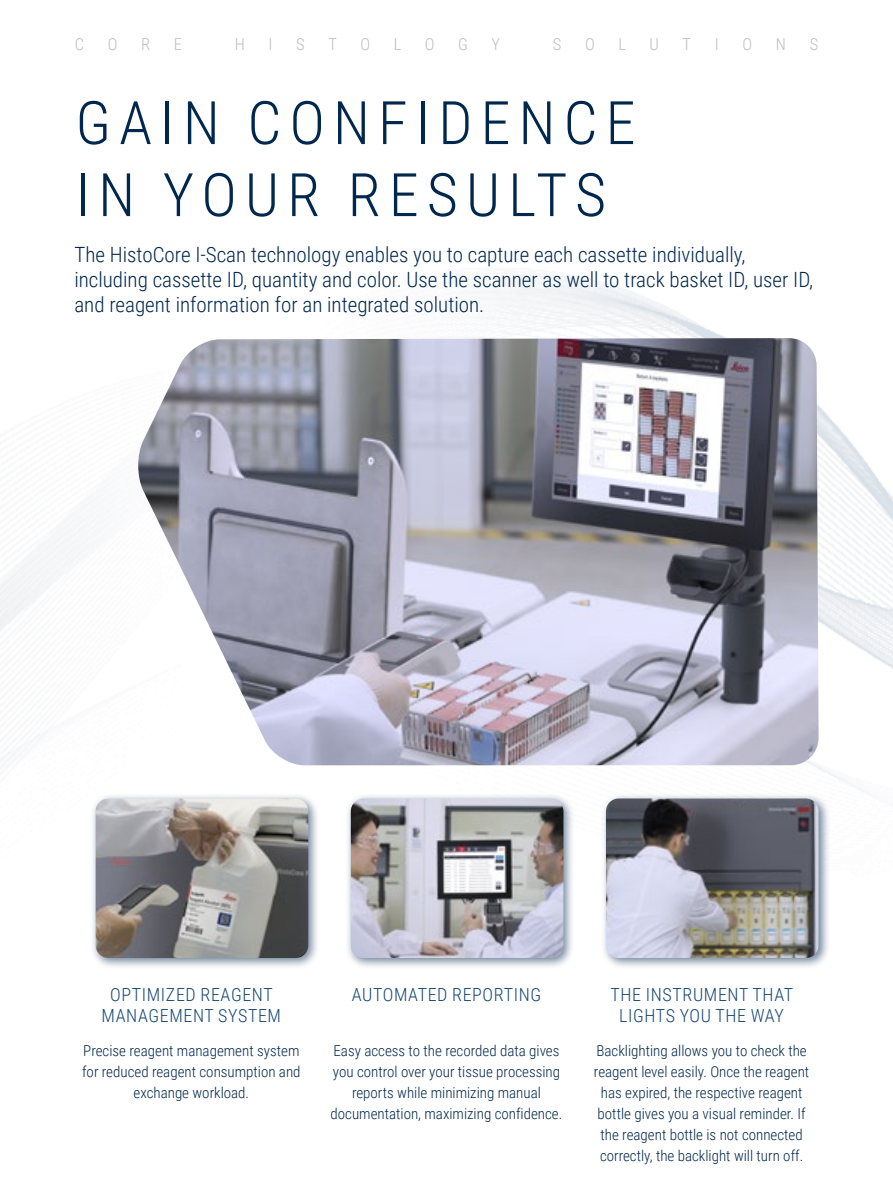
<style>
.page{position:relative;width:893px;height:1191px;background:#fff}
.page>*{position:absolute;margin:0;border:0;box-sizing:border-box;transform-origin:0 0}
.t1{font:300 60px/72px "Roboto Condensed";letter-spacing:.135em;color:#00274d}
.t2{font:300 21px/25.2px "Roboto Condensed";color:#00274d}
.t3{font:300 18px/21px "Roboto Condensed";letter-spacing:.035em;color:#154571;text-align:center}
.t4{font:300 16.5px "Roboto Condensed";color:#bcbec0}
.t5{font:300 15px/21px "Roboto Condensed";color:#00274d;text-align:center}
</style>
<div class="page">
<img style="left:0;top:273px;width:893px;height:517px">
<img style="left:137px;top:338px;width:682px;height:427px">
<div style="left:91px;top:793px;width:229px;height:176px;background:#00274d;opacity:.55"></div>
<img style="left:96px;top:798px;width:212px;height:160px">
<div style="left:601px;top:793px;width:229px;height:176px;background:#00274d;opacity:.55"></div>
<img style="left:606px;top:798px;width:213px;height:160px">
<div style="left:346px;top:793px;width:229px;height:176px;background:#00274d;opacity:.55"></div>
<img style="left:351px;top:798px;width:212px;height:160px">
<p class="t4" style="left:75px;top:32px;width:11px">C</p>
<p class="t4" style="left:108px;top:32px;width:11px">O</p>
<p class="t4" style="left:141px;top:32px;width:11px">R</p>
<p class="t4" style="left:174px;top:32px;width:10px">E</p>
<p class="t4" style="left:235px;top:32px;width:12px">H</p>
<p class="t4" style="left:269px;top:32px;width:6px">I</p>
<p class="t4" style="left:296px;top:32px;width:10px">S</p>
<p class="t4" style="left:328px;top:32px;width:10px">T</p>
<p class="t4" style="left:360px;top:32px;width:11px">O</p>
<p class="t4" style="left:394px;top:32px;width:9px">L</p>
<p class="t4" style="left:425px;top:32px;width:11px">O</p>
<p class="t4" style="left:458px;top:32px;width:11px">G</p>
<p class="t4" style="left:492px;top:32px;width:10px">Y</p>
<p class="t4" style="left:553px;top:32px;width:10px">S</p>
<p class="t4" style="left:585px;top:32px;width:11px">O</p>
<p class="t4" style="left:618px;top:32px;width:9px">L</p>
<p class="t4" style="left:649px;top:32px;width:11px">U</p>
<p class="t4" style="left:682px;top:32px;width:10px">T</p>
<p class="t4" style="left:715px;top:32px;width:6px">I</p>
<p class="t4" style="left:742px;top:32px;width:11px">O</p>
<p class="t4" style="left:776px;top:32px;width:12px">N</p>
<p class="t4" style="left:810px;top:32px;width:10px">S</p>
<h1 class="t1" style="left:75px;top:84px;width:561px">GAIN CONFIDENCE<br>IN YOUR RESULTS</h1>
<h2 class="t2" style="left:74px;top:241px;width:740px">The HistoCore I-Scan technology enables you to capture each cassette individually, including cassette ID, quantity and color. Use the scanner as well to track basket ID, user ID, and reagent information for an integrated solution.</h2>
<p class="t3" style="left:102px;top:983px;width:181px">OPTIMIZED REAGENT<br>MANAGEMENT SYSTEM</p>
<p class="t5" style="left:82px;top:1039px;width:220px">Precise reagent management system for reduced reagent consumption and exchange workload.</p>
<p class="t3" style="left:352px;top:983px;width:191px">AUTOMATED REPORTING</p>
<p class="t5" style="left:331px;top:1039px;width:233px">Easy access to the recorded data gives you control over your tissue processing reports while minimizing manual documentation, maximizing confidence.</p>
<p class="t3" style="left:610px;top:983px;width:184px">THE INSTRUMENT THAT<br>LIGHTS YOU THE WAY</p>
<p class="t5" style="left:594px;top:1039px;width:217px">Backlighting allows you to check the reagent level easily. Once the reagent has expired, the respective reagent bottle gives you a visual reminder. If the reagent bottle is not connected correctly, the backlight will turn off.</p>
</div>
